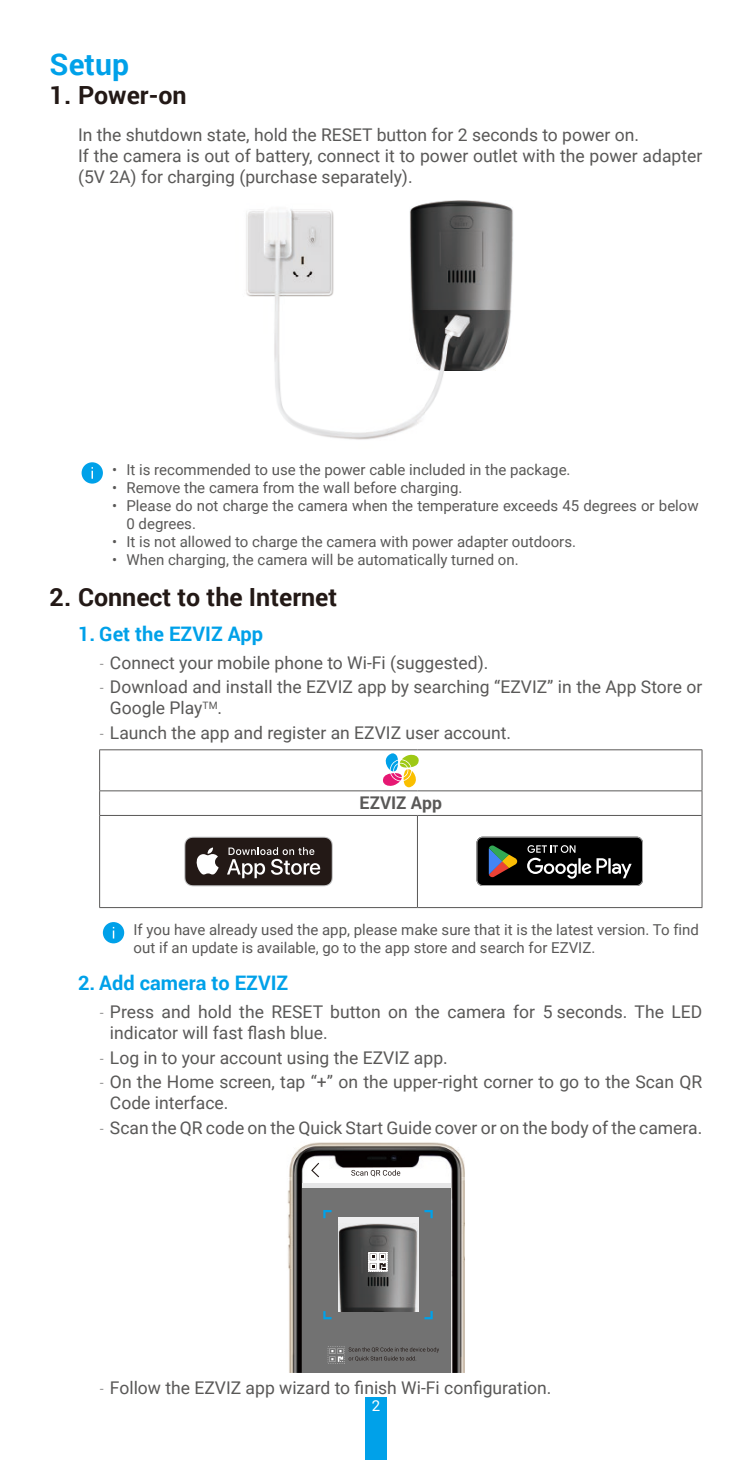
<style>
.page{position:relative;width:752px;height:1460px;background:#fff}
.page>*{position:absolute;margin:0;border:0;box-sizing:border-box;transform-origin:0 0}
.t1{font:700 30px "Roboto";color:#00a1e9}
.t2{font:700 25px "Roboto";color:#231916}
.t3{font:700 20px "Roboto";color:#00a1e9}
.t4{font:17.5px/21px "Roboto";color:#595857}
.t5{font:700 17.5px "Roboto";color:#595857}
.t6{font:15px/18px "Roboto";color:#595857}
.t7{font:15px "Roboto";color:#fff}
.s1{font-family:"DIN Cond";font-weight:300}
</style>
<div class="page">
<div style="left:365px;top:1398px;width:21px;height:62px;background:#00a1e9"></div>
<img style="left:246px;top:209px;width:268px;height:67px">
<img style="left:246px;top:276px;width:88px;height:86px">
<img style="left:274px;top:362px;width:170px;height:78px">
<img style="left:409px;top:200px;width:103px;height:171px">
<div style="left:81px;top:462px;width:22px;height:22px;background:#00a1e9;border-radius:50%"></div>
<svg style="left:91px;top:467px;width:2px;height:12px"></svg>
<hr style="left:99px;top:790px;width:318px;height:1px;background:#595857">
<hr style="left:417px;top:790px;width:285px;height:1px;background:#595857">
<hr style="left:100px;top:815px;width:317px;height:1px;background:#595857">
<hr style="left:417px;top:815px;width:284px;height:1px;background:#595857">
<hr style="left:417px;top:816px;width:1px;height:91px;background:#595857">
<hr style="left:99px;top:749px;width:318px;height:1px;background:#595857">
<hr style="left:99px;top:750px;width:1px;height:40px;background:#595857">
<hr style="left:417px;top:749px;width:285px;height:1px;background:#595857">
<hr style="left:701px;top:750px;width:1px;height:40px;background:#595857">
<svg style="left:99px;top:791px;width:1px;height:24px"></svg>
<svg style="left:701px;top:791px;width:1px;height:24px"></svg>
<hr style="left:99px;top:815px;width:1px;height:92px;background:#595857">
<hr style="left:701px;top:815px;width:1px;height:92px;background:#595857">
<hr style="left:99px;top:907px;width:318px;height:1px;background:#595857">
<hr style="left:417px;top:907px;width:285px;height:1px;background:#595857">
<svg style="left:383px;top:753px;width:36px;height:34px"></svg>
<svg style="left:184px;top:837px;width:148px;height:49px;background:#4c4442"></svg>
<svg style="left:476px;top:837px;width:166px;height:49px;background:#292927"></svg>
<div style="left:103px;top:922px;width:21px;height:21px;background:#00a1e9;border-radius:50%"></div>
<img style="left:287px;top:1142px;width:177px;height:231px">
<div style="left:302px;top:1187px;width:149px;height:186px;background:#727272"></div>
<div style="left:326px;top:1170px;width:103px;height:9px;background:#fff"></div>
<hr style="left:302px;top:1183px;width:148px;height:4px;background:#e6e6e7">
<svg style="left:311px;top:1163px;width:8px;height:14px"></svg>
<div style="left:337px;top:1218px;width:81px;height:94px;background:#efeff0"></div>
<svg style="left:351px;top:1170px;width:49px;height:6px"></svg>
<svg style="left:424px;top:1210px;width:8px;height:8px"></svg>
<svg style="left:323px;top:1210px;width:8px;height:8px"></svg>
<svg style="left:323px;top:1311px;width:8px;height:8px"></svg>
<svg style="left:424px;top:1311px;width:8px;height:8px"></svg>
<svg style="left:327px;top:1346px;width:112px;height:18px"></svg>
<img style="left:338px;top:1223px;width:79px;height:89px">
<svg style="left:367px;top:1251px;width:20px;height:20px"></svg>
<h1 class="t1" style="left:50px;top:43px;width:81px">Setup</h1>
<h2 class="t2" style="left:50px;top:77px;width:138px">1. Power-on</h2>
<p class="t4" style="left:78px;top:124px;width:625px">In the shutdown state, hold the RESET button for 2 seconds to power on.<br>If the camera is out of battery, connect it to power outlet with the power adapter (5V 2A) for charging (purchase separately).</p>
<p class="t6" style="left:112px;top:460px;width:459px">• It is recommended to use the power cable included in the package.</p>
<p class="t6" style="left:112px;top:478px;width:351px">• Remove the camera from the wall before charging.</p>
<p class="t6" style="left:126px;top:496px;width:573px;text-indent:-14px">• Please do not charge the camera when the temperature exceeds 45 degrees or below<br>0 degrees.</p>
<p class="t6" style="left:112px;top:532px;width:465px">• It is not allowed to charge the camera with power adapter outdoors.</p>
<p class="t6" style="left:112px;top:550px;width:407px">• When charging, the camera will be automatically turned on.</p>
<h2 class="t2" style="left:50px;top:580px;width:289px">2. Connect to the Internet</h2>
<p class="t3" style="left:78px;top:620px;width:186px">1. Get the EZVIZ App</p>
<p class="t4" style="left:99px;top:651px;width:390px"><span class="s1">-</span> Connect your mobile phone to Wi-Fi (suggested).</p>
<p class="t4" style="left:110px;top:676px;width:593px;text-indent:-11px"><span class="s1">-</span> Download and install the EZVIZ app by searching “EZVIZ” in the App Store or<br>Google Play<sup>TM</sup>.</p>
<p class="t4" style="left:99px;top:721px;width:413px"><span class="s1">-</span> Launch the app and register an EZVIZ user account.</p>
<p class="t5" style="left:359px;top:791px;width:84px">EZVIZ App</p>
<p class="t6" style="left:133px;top:920px;width:566px">If you have already used the app, please make sure that it is the latest version. To find out if an update is available, go to the app store and search for EZVIZ.</p>
<p class="t3" style="left:78px;top:969px;width:212px">2. Add camera to EZVIZ</p>
<p class="t4" style="left:110px;top:1001px;width:593px;text-indent:-11px"><span class="s1">-</span> Press and hold the RESET button on the camera for 5 seconds. The LED indicator will fast flash blue.</p>
<p class="t4" style="left:99px;top:1046px;width:350px"><span class="s1">-</span> Log in to your account using the EZVIZ app.</p>
<p class="t4" style="left:110px;top:1071px;width:593px;text-indent:-11px"><span class="s1">-</span> On the Home screen, tap “+” on the upper-right corner to go to the Scan QR<br>Code interface.</p>
<p class="t4" style="left:99px;top:1116px;width:604px"><span class="s1">-</span> Scan the QR code on the Quick Start Guide cover or on the body of the camera.</p>
<p class="t4" style="left:99px;top:1376px;width:453px"><span class="s1">-</span> Follow the EZVIZ app wizard to finish Wi-Fi configuration.</p>
<p class="t7" style="left:371px;top:1395px;width:10px">2</p>
</div>
